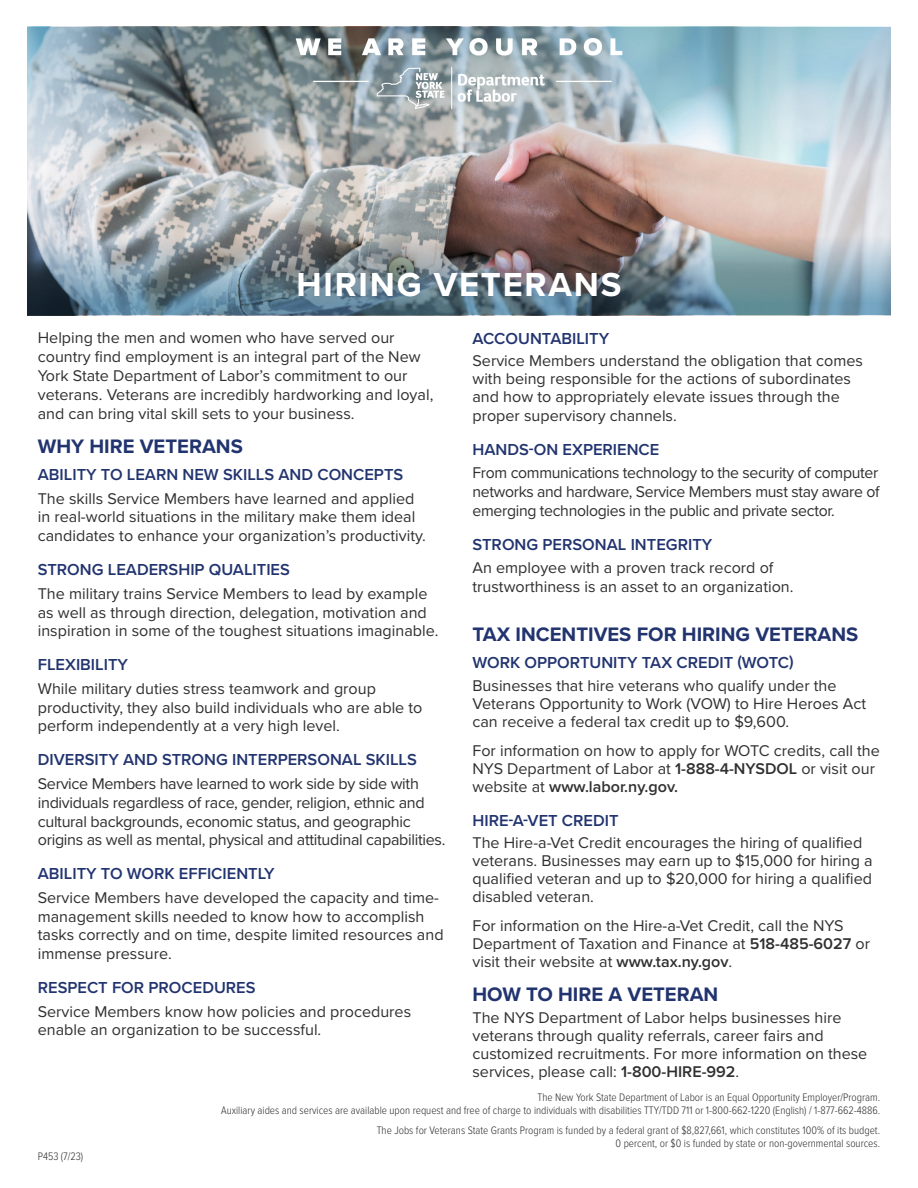
<style>
.page{position:relative;width:918px;height:1188px;background:#fff}
.page>*{position:absolute;margin:0;border:0;box-sizing:border-box;transform-origin:0 0}
.Fact_Sheet_Headline{font:700 34.5px "Proxima Nova";letter-spacing:.05em;color:#fff}
.Section_Headline{font:700 20.25px "Proxima Nova";color:#22346f}
.Section_By-line{font:600 16.5px "Proxima Nova";color:#22346f}
.Body_Copy{font:16.2px/18.9px "Proxima Nova";color:#312f30}
.Body_Copy-2{font:16.2px/18.9px "Proxima Nova";letter-spacing:-.02em;color:#312f30}
.Disclaimer{font:300 11.25px/13.5px "Proxima Nova Cond";color:#312f30;text-align:right}
.P{font:300 11.25px "Proxima Nova Cond";color:#312f30}
.s1{font-weight:600}
</style>
<div class="page">
<img style="left:27px;top:162px;width:864px;height:73px">
<svg style="left:27px;top:27px;width:864px;height:135px"></svg>
<img style="left:27px;top:235px;width:864px;height:80px">
<div style="left:293px;top:266px;width:333px;height:36px;background:#002953;opacity:.2"></div>
<img style="left:276px;top:26px;width:367px;height:101px">
<p class="Fact_Sheet_Headline" style="left:297px;top:259px;width:326px">HIRING VETERANS</p>
<p class="Body_Copy" style="left:38px;top:328px;width:397px">Helping the men and women who have served our country find employment is an integral part of the New York State Department of Labor’s commitment to our veterans. Veterans are incredibly hardworking and loyal, and can bring vital skill sets to your business.</p>
<p class="Section_Headline" style="left:38px;top:431px;width:207px">WHY HIRE VETERANS</p>
<p class="Section_By-line" style="left:38px;top:463px;width:367px">ABILITY TO LEARN NEW SKILLS AND CONCEPTS</p>
<p class="Body_Copy" style="left:38px;top:488px;width:390px">The skills Service Members have learned and applied in real-world situations in the military make them ideal candidates to enhance your organization’s productivity.</p>
<p class="Section_By-line" style="left:38px;top:558px;width:254px">STRONG LEADERSHIP QUALITIES</p>
<p class="Body_Copy" style="left:38px;top:583px;width:402px">The military trains Service Members to lead by example as well as through direction, delegation, motivation and inspiration in some of the toughest situations imaginable.</p>
<p class="Section_By-line" style="left:38px;top:653px;width:92px">FLEXIBILITY</p>
<p class="Body_Copy" style="left:38px;top:678px;width:386px">While military duties stress teamwork and group productivity, they also build individuals who are able to perform independently at a very high level.</p>
<p class="Section_By-line" style="left:38px;top:748px;width:381px">DIVERSITY AND STRONG INTERPERSONAL SKILLS</p>
<p class="Body_Copy-2" style="left:38px;top:773px;width:409px">Service Members have learned to work side by side with individuals regardless of race, gender, religion, ethnic and cultural backgrounds, economic status, and geographic origins as well as mental, physical and attitudinal capabilities.</p>
<p class="Section_By-line" style="left:38px;top:862px;width:238px">ABILITY TO WORK EFFICIENTLY</p>
<p class="Body_Copy" style="left:38px;top:887px;width:407px">Service Members have developed the capacity and time&shy;management skills needed to know how to accomplish tasks correctly and on time, despite limited resources and immense pressure.</p>
<p class="Section_By-line" style="left:38px;top:976px;width:219px">RESPECT FOR PROCEDURES</p>
<p class="Body_Copy" style="left:38px;top:1001px;width:375px">Service Members know how policies and procedures enable an organization to be successful.</p>
<p class="Section_By-line" style="left:472px;top:326px;width:138px">ACCOUNTABILITY</p>
<p class="Body_Copy" style="left:472px;top:351px;width:392px;line-height:18.3px">Service Members understand the obligation that comes with being responsible for the actions of subordinates and how to appropriately elevate issues through the proper supervisory channels.</p>
<p class="Section_By-line" style="left:472px;top:437px;width:188px">HANDS-ON EXPERIENCE</p>
<p class="Body_Copy" style="left:472px;top:462px;width:409px;text-align:justify">From communications technology to the security of computer networks and hardware, Service Members must stay aware of emerging technologies in the public and private sector.</p>
<p class="Section_By-line" style="left:472px;top:532px;width:241px">STRONG PERSONAL INTEGRITY</p>
<p class="Body_Copy" style="left:472px;top:557px;width:323px">An employee with a proven track record of trustworthiness is an asset to an organization.</p>
<p class="Section_Headline" style="left:472px;top:619px;width:387px">TAX INCENTIVES FOR HIRING VETERANS</p>
<p class="Section_By-line" style="left:472px;top:651px;width:323px">WORK OPPORTUNITY TAX CREDIT (WOTC)</p>
<p class="Body_Copy" style="left:472px;top:676px;width:395px;line-height:18px">Businesses that hire veterans who qualify under the<br>Veterans Opportunity to Work (VOW) to Hire Heroes Act can receive a federal tax credit up to $9,600.</p>
<p class="Body_Copy" style="left:472px;top:740px;width:409px;line-height:18px">For information on how to apply for WOTC credits, call the<br>NYS Department of Labor at <span class="s1">1-888-4-NYSDOL</span> or visit our website at <span class="s1">www.labor.ny.gov.</span></p>
<p class="Section_By-line" style="left:472px;top:808px;width:148px">HIRE-A-VET CREDIT</p>
<p class="Body_Copy" style="left:472px;top:833px;width:402px;line-height:18px">The Hire-a-Vet Credit encourages the hiring of qualified veterans. Businesses may earn up to $15,000 for hiring a qualified veteran and up to $20,000 for hiring a qualified disabled veteran.</p>
<p class="Body_Copy" style="left:472px;top:916px;width:399px;line-height:18px">For information on the Hire-a-Vet Credit, call the NYS<br>Department of Taxation and Finance at <span class="s1">518-485-6027</span> or visit their website at <span class="s1">www.tax.ny.gov</span>.</p>
<p class="Section_Headline" style="left:472px;top:979px;width:247px">HOW TO HIRE A VETERAN</p>
<p class="Body_Copy" style="left:472px;top:1008px;width:396px;line-height:18px">The NYS Department of Labor helps businesses hire veterans through quality referrals, career fairs and customized recruitments. For more information on these services, please call: <span class="s1">1-800-HIRE-992</span>.</p>
<p class="P" style="left:38px;top:1148px;width:47px">P453 (7/23)</p>
<p class="Disclaimer" style="left:221px;top:1090px;width:661px">The New York State Department of Labor is an Equal Opportunity Employer/Program.<br>Auxiliary aides and services are available upon request and free of charge to individuals with disabilities TTY/TDD 711 or 1-800-662-1220 (English) / 1-877-662-4886.</p>
<p class="Disclaimer" style="left:377px;top:1122px;width:505px">The Jobs for Veterans State Grants Program is funded by a federal grant of $8,827,661, which constitutes 100% of its budget.</p>
<p class="Disclaimer" style="left:616px;top:1136px;width:266px">0 percent, or $0 is funded by state or non-governmental sources.</p>
</div>
